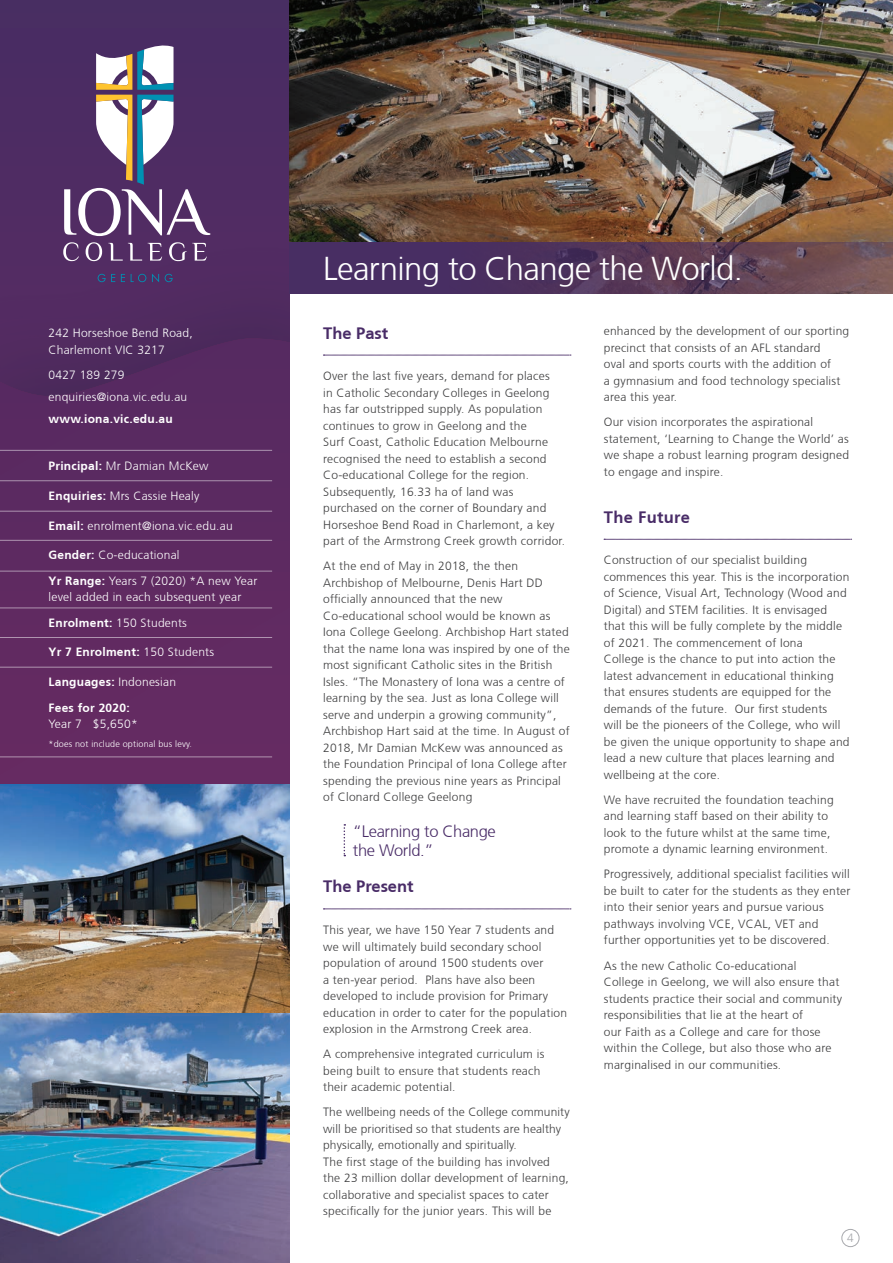
<style>
.page{position:relative;width:893px;height:1263px;background:#fff}
.page>*{position:absolute;margin:0;border:0;box-sizing:border-box;transform-origin:0 0}
.Major_Heading{font:300 33px "Frutiger CE";letter-spacing:-.02em;color:#fff}
.Call_Out{font:300 16.5px/19.5px "Frutiger CE";letter-spacing:-.02em;color:#492c67}
.Heading{font:700 16.5px "Frutiger CE";color:#492c67}
.dots_under_heading{font:700 16.5px "Frutiger CE";letter-spacing:.02em;color:#492c67}
.Text{font:300 12px/16.5px "Frutiger CE";letter-spacing:.02em;color:#3e3e3f}
.Text-2{font:300 12px/16.5px "Frutiger CE";letter-spacing:.02em;color:#fff}
.Text-3{font:700 12px/16.5px "Frutiger CE";letter-spacing:.02em;color:#fff}
.t1{font:300 12px "Frutiger CE";color:#a8a9ad}
.t2{font:300 9px "Frutiger CE";letter-spacing:.02em;color:#fff}
.s1{font-weight:700}
.s2{font-weight:300}
</style>
<div class="page">
<div style="left:0;top:0;width:289px;height:784px;background:#4b2c63"></div>
<img style="left:0;top:233px;width:289px;height:1030px">
<svg style="left:0;top:338px;width:289px;height:446px"></svg>
<svg style="left:323px;top:355px;width:248px;height:1px"></svg>
<svg style="left:323px;top:909px;width:248px;height:1px"></svg>
<svg style="left:604px;top:539px;width:248px;height:1px"></svg>
<svg style="left:344px;top:824px;width:1px;height:32px"></svg>
<img style="left:289px;top:0;width:604px;height:242px">
<svg style="left:289px;top:242px;width:604px;height:51px;background:#563a5b"></svg>
<svg style="left:63px;top:242px;width:16px;height:19px"></svg>
<svg style="left:86px;top:242px;width:16px;height:19px"></svg>
<svg style="left:108px;top:243px;width:34px;height:18px"></svg>
<svg style="left:148px;top:243px;width:14px;height:18px"></svg>
<svg style="left:169px;top:242px;width:38px;height:19px"></svg>
<svg style="left:98px;top:274px;width:17px;height:8px"></svg>
<svg style="left:121px;top:274px;width:4px;height:8px"></svg>
<svg style="left:131px;top:274px;width:15px;height:8px"></svg>
<svg style="left:152px;top:274px;width:7px;height:8px"></svg>
<svg style="left:165px;top:274px;width:8px;height:8px"></svg>
<svg style="left:64px;top:46px;width:146px;height:190px"></svg>
<hr style="left:0;top:450px;width:272px;height:1px;background:#fff">
<hr style="left:0;top:480px;width:272px;height:1px;background:#fff">
<hr style="left:0;top:511px;width:272px;height:1px;background:#fff">
<hr style="left:0;top:540px;width:272px;height:1px;background:#fff">
<hr style="left:0;top:571px;width:272px;height:1px;background:#fff">
<hr style="left:0;top:607px;width:272px;height:1px;background:#fff">
<hr style="left:0;top:637px;width:272px;height:1px;background:#fff">
<hr style="left:0;top:667px;width:272px;height:1px;background:#fff">
<hr style="left:0;top:756px;width:272px;height:1px;background:#fff">
<div style="left:842px;top:1229px;width:17px;height:18px;border:1px solid #a8a9ad;border-radius:50%"></div>
<p class="Text-2" style="left:49px;top:325px;width:146px">242 Horseshoe Bend Road,<br>Charlemont VIC 3217</p>
<p class="Text-2" style="left:49px;top:366px;width:78px">0427 189 279</p>
<p class="Text-2" style="left:49px;top:388px;width:140px">enquiries@iona.vic.edu.au</p>
<p class="Text-3" style="left:49px;top:410px;width:126px">www.iona.vic.edu.au</p>
<p class="Text-2" style="left:49px;top:457px;width:162px"><span class="s1">Principal:</span> Mr Damian McKew</p>
<p class="Text-2" style="left:49px;top:487px;width:152px"><span class="s1">Enquiries:</span> Mrs Cassie Healy</p>
<p class="Text-2" style="left:49px;top:517px;width:186px"><span class="s1">Email:</span> enrolment@iona.vic.edu.au</p>
<p class="Text-2" style="left:49px;top:547px;width:133px"><span class="s1">Gender:</span> Co-educational</p>
<p class="Text-2" style="left:49px;top:572px;width:210px"><span class="s1">Yr Range:</span> Years 7 (2020) *A new Year level added in each subsequent year</p>
<p class="Text-2" style="left:49px;top:614px;width:140px"><span class="s1">Enrolment:</span> 150 Students</p>
<p class="Text-3" style="left:49px;top:644px;width:167px">Yr 7 Enrolment: <span class="s2">150 Students</span></p>
<p class="Text-3" style="left:49px;top:674px;width:129px">Languages: <span class="s2">Indonesian</span></p>
<p class="Text-3" style="left:49px;top:699px;width:91px">Fees for 2020:<br><span class="s2">Year 7 $5,650*</span></p>
<p class="t2" style="left:49px;top:739px;width:145px">*does not include optional bus levy.</p>
<p class="Major_Heading" style="left:323px;top:249px;width:421px">Learning to Change the World.</p>
<p class="Heading" style="left:323px;top:323px;width:67px">The Past</p>
<p class="Text" style="left:323px;top:368px;width:243px">Over the last five years, demand for places<br>in Catholic Secondary Colleges in Geelong has far outstripped supply. As population continues to grow in Geelong and the<br>Surf Coast, Catholic Education Melbourne recognised the need to establish a second Co-educational College for the region.<br>Subsequently, 16.33 ha of land was purchased on the corner of Boundary and Horseshoe Bend Road in Charlemont, a key part of the Armstrong Creek growth corridor.</p>
<p class="Text" style="left:323px;top:558px;width:248px">At the end of May in 2018, the then Archbishop of Melbourne, Denis Hart DD officially announced that the new Co-educational school would be known as Iona College Geelong. Archbishop Hart stated that the name Iona was inspired by one of the most significant Catholic sites in the British Isles. “The Monastery of Iona was a centre of learning by the sea. Just as Iona College will serve and underpin a growing community”, Archbishop Hart said at the time. In August of 2018, Mr Damian McKew was announced as the Foundation Principal of Iona College after spending the previous nine years as Principal of Clonard College Geelong</p>
<p class="Call_Out" style="left:353px;top:821px;width:144px">“Learning to Change the World.”</p>
<p class="Heading" style="left:323px;top:876px;width:92px">The Present</p>
<p class="Text" style="left:323px;top:921px;width:245px">This year, we have 150 Year 7 students and we will ultimately build secondary school population of around 1500 students over<br>a ten-year period. Plans have also been developed to include provision for Primary education in order to cater for the population explosion in the Armstrong Creek area.</p>
<p class="Text" style="left:323px;top:1045px;width:223px">A comprehensive integrated curriculum is being built to ensure that students reach their academic potential.</p>
<p class="Text" style="left:323px;top:1103px;width:248px">The wellbeing needs of the College community will be prioritised so that students are healthy physically, emotionally and spiritually.<br>The first stage of the building has involved the 23 million dollar development of learning, collaborative and specialist spaces to cater specifically for the junior years. This will be</p>
<p class="Text" style="left:604px;top:323px;width:247px">enhanced by the development of our sporting precinct that consists of an AFL standard<br>oval and sports courts with the addition of<br>a gymnasium and food technology specialist area this year.</p>
<p class="Text" style="left:604px;top:414px;width:247px">Our vision incorporates the aspirational statement, ‘Learning to Change the World’ as we shape a robust learning program designed to engage and inspire.</p>
<p class="dots_under_heading" style="left:604px;top:507px;width:88px">The Future</p>
<p class="Text" style="left:604px;top:552px;width:247px">Construction of our specialist building commences this year. This is the incorporation of Science, Visual Art, Technology (Wood and Digital) and STEM facilities. It is envisaged that this will be fully complete by the middle of 2021. The commencement of Iona<br>College is the chance to put into action the latest advancement in educational thinking that ensures students are equipped for the demands of the future. Our first students<br>will be the pioneers of the College, who will be given the unique opportunity to shape and lead a new culture that places learning and wellbeing at the core.</p>
<p class="Text" style="left:604px;top:791px;width:231px">We have recruited the foundation teaching and learning staff based on their ability to look to the future whilst at the same time, promote a dynamic learning environment.</p>
<p class="Text" style="left:604px;top:866px;width:248px">Progressively, additional specialist facilities will be built to cater for the students as they enter into their senior years and pursue various pathways involving VCE, VCAL, VET and further opportunities yet to be discovered.</p>
<p class="Text" style="left:604px;top:957px;width:240px">As the new Catholic Co-educational<br>College in Geelong, we will also ensure that students practice their social and community responsibilities that lie at the heart of<br>our Faith as a College and care for those within the College, but also those who are marginalised in our communities.</p>
<p class="t1" style="left:847px;top:1230px;width:8px">4</p>
</div>
